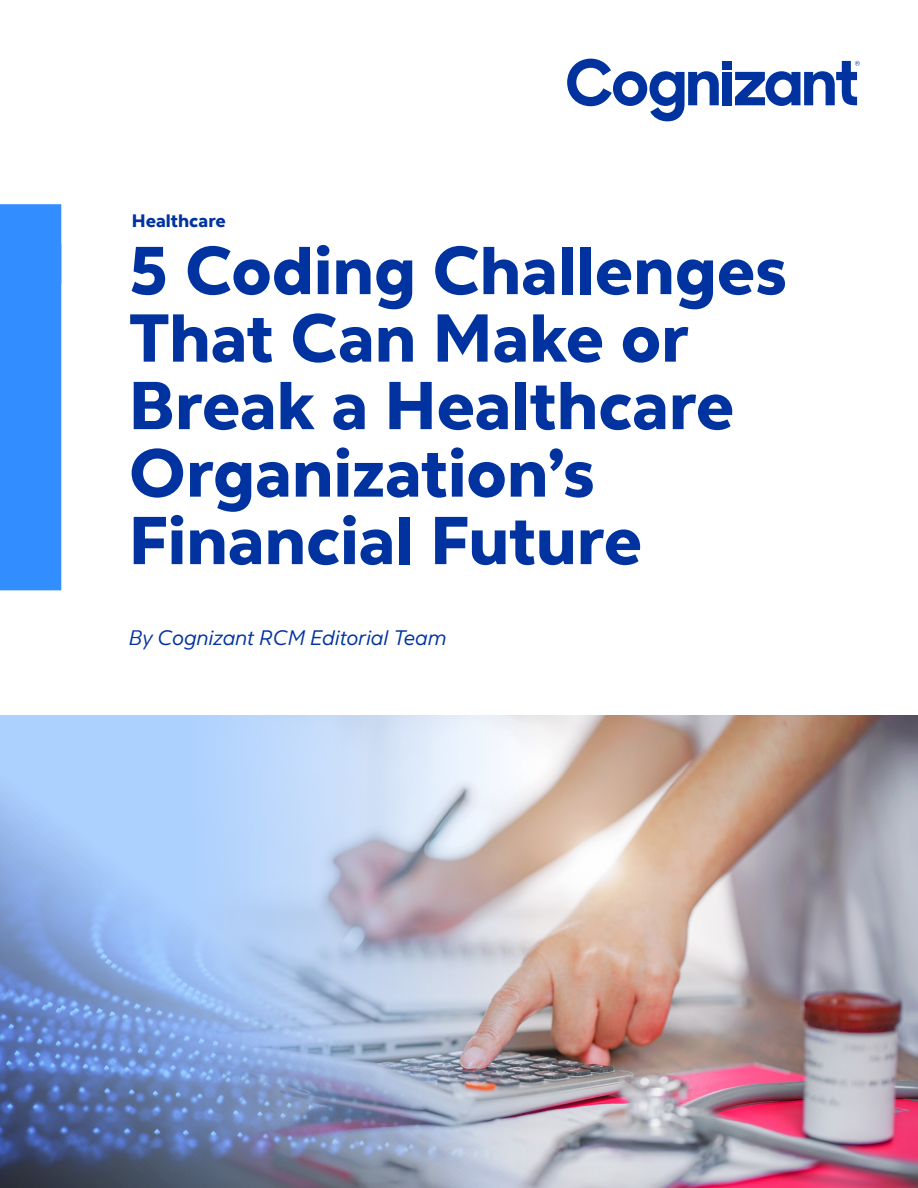
<style>
.page{position:relative;width:918px;height:1188px;background:#fff}
.page>*{position:absolute;margin:0;border:0;box-sizing:border-box;transform-origin:0 0}
.t1{font:800 67.5px/67.5px "Cognizant Sans";letter-spacing:-.005em;color:#0033a0}
.t2{font:italic 21px "Cognizant Sans";letter-spacing:-.01em;color:#0033a0}
.t3{font:800 18px "Cognizant Sans";color:#0033a0}
</style>
<div class="page">
<img style="left:663px;top:716px;width:255px;height:472px">
<img style="left:0;top:716px;width:663px;height:472px">
<div style="left:0;top:204px;width:61px;height:80px;background:#328dff"></div>
<div style="left:0;top:244px;width:61px;height:346px;background:#328dff"></div>
<div style="left:723px;top:61px;width:9px;height:8px;background:#0033a0"></div>
<div style="left:723px;top:72px;width:9px;height:33px;background:#0033a0"></div>
<svg style="left:567px;top:59px;width:152px;height:62px"></svg>
<svg style="left:735px;top:61px;width:125px;height:45px"></svg>
<p class="t3" style="left:132px;top:208px;width:96px">Healthcare</p>
<p class="t1" style="left:129px;top:237px;width:660px">5 Coding Challenges<br>That Can Make or<br>Break a Healthcare<br>Organization’s<br>Financial Future</p>
<p class="t2" style="left:129px;top:625px;width:319px">By Cognizant RCM Editorial Team</p>
</div>
